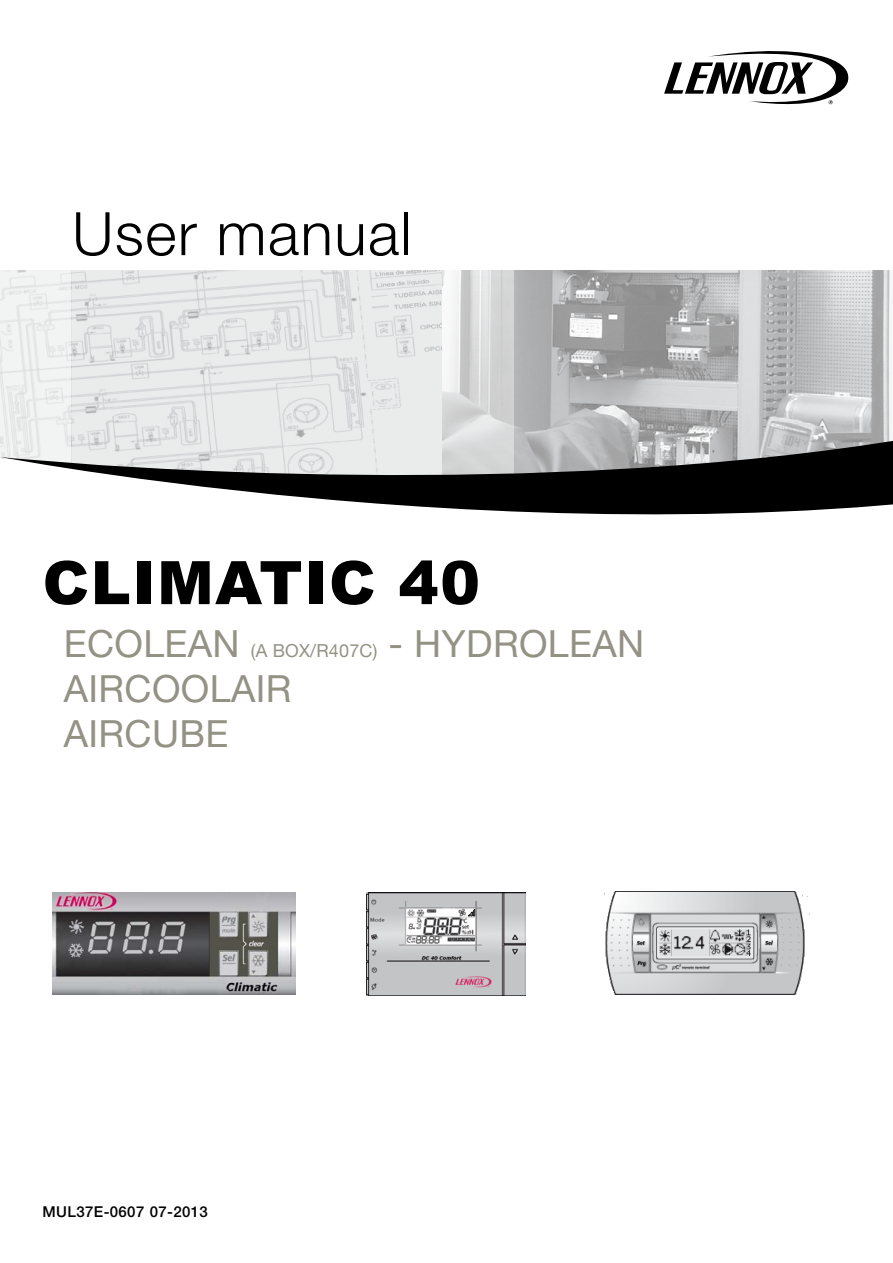
<style>
.page{position:relative;width:893px;height:1263px;background:#fff}
.page>*{position:absolute;margin:0;border:0;box-sizing:border-box;transform-origin:0 0}
.t1{font:900 60px "Arial";letter-spacing:.025em;color:#000}
.t2{font:300 60px "Helvetica Neue";letter-spacing:.025em;color:#000}
.t3{font:37.5px/45px "Helvetica Neue";letter-spacing:.01em;color:#939284}
.t4{font:500 15px "Helvetica Neue";letter-spacing:.025em;color:#000}
.s1{font-size:18px}
</style>
<div class="page">
<svg style="left:664px;top:51px;width:185px;height:54px"></svg>
<img style="left:1px;top:270px;width:441px;height:157px">
<img style="left:513px;top:270px;width:379px;height:157px">
<img style="left:442px;top:270px;width:71px;height:157px">
<svg style="left:0;top:427px;width:893px;height:88px"></svg>
<img style="left:52px;top:892px;width:243px;height:102px">
<img style="left:366px;top:892px;width:160px;height:103px">
<svg style="left:468px;top:909px;width:7px;height:8px"></svg>
<img style="left:604px;top:891px;width:206px;height:104px">
<h1 class="t2" style="left:72px;top:197px;width:341px">User manual</h1>
<h1 class="t1" style="left:43px;top:539px;width:439px">CLIMATIC 40</h1>
<p class="t3" style="left:64px;top:625px;width:582px">ECOLEAN <span class="s1">(A BOX/R407C)</span> - HYDROLEAN<br>AIRCOOLAIR<br>AIRCUBE</p>
<p class="t4" style="left:43px;top:1203px;width:167px">MUL37E-0607 07-2013</p>
</div>
